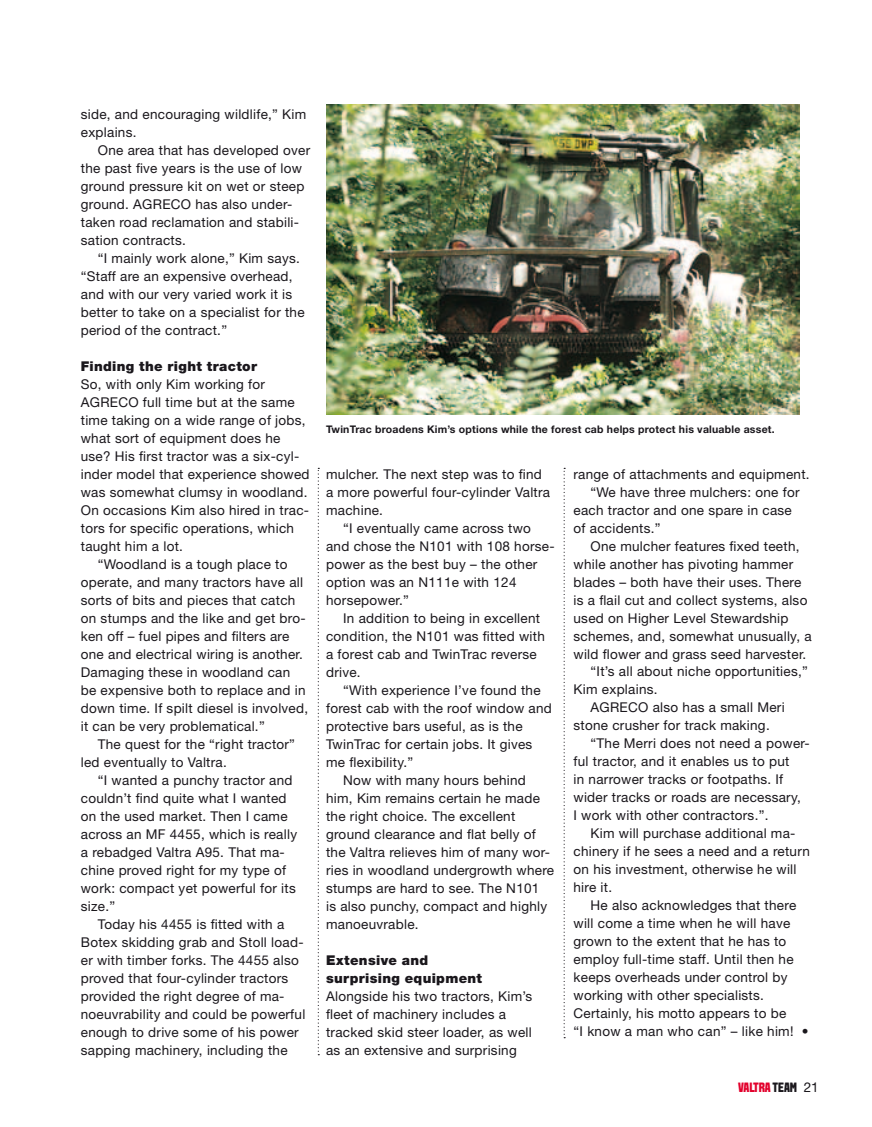
<style>
.page{position:relative;width:872px;height:1127px;background:#fff}
.page>*{position:absolute;margin:0;border:0;box-sizing:border-box;transform-origin:0 0}
.t1{font:13.5px/18px "Helvetica Neue LT Std";letter-spacing:.02em;color:#1a171c}
.t2{font:900 13.5px/18px "Helvetica Neue LT Std";letter-spacing:.025em;color:#1a171c}
.t3{font:800 13.5px "VALTRA Aveny T";letter-spacing:-.02em;color:#e2002c}
.t4{font:700 10.5px "Helvetica Neue LT Std";letter-spacing:.02em;color:#1a171c}
.s1{color:#1a171c}
.s2{font-family:"Helvetica Neue LT Std";font-weight:400;color:#1a171c}
</style>
<div class="page">
<svg style="left:318px;top:468px;width:1px;height:587px"></svg>
<svg style="left:563px;top:468px;width:2px;height:570px"></svg>
<img style="left:326px;top:104px;width:473px;height:311px">
<p class="t1" style="left:81px;top:105px;width:227px">side, and encouraging wildlife,” Kim explains.</p>
<p class="t1" style="left:81px;top:141px;width:231px;text-indent:17px">One area that has developed over the past five years is the use of low ground pressure kit on wet or steep ground. AGRECO has also under&shy;taken road reclamation and stabili&shy;sation contracts.</p>
<p class="t1" style="left:81px;top:249px;width:225px;text-indent:17px">“I mainly work alone,” Kim says. “Staff are an expensive overhead, and with our very varied work it is better to take on a specialist for the period of the contract.”</p>
<p class="t2" style="left:81px;top:357px;width:178px">Finding the right tractor</p>
<p class="t1" style="left:81px;top:375px;width:186px">So, with only Kim working for</p>
<p class="t1" style="left:81px;top:393px;width:215px">AGRECO full time but at the same</p>
<p class="t1" style="left:81px;top:411px;width:226px">time taking on a wide range of jobs,</p>
<p class="t1" style="left:81px;top:429px;width:201px">what sort of equipment does he</p>
<p class="t1" style="left:81px;top:447px;width:220px">use? His first tractor was a six-cyl-</p>
<p class="t1" style="left:81px;top:465px;width:230px">inder model that experience showed</p>
<p class="t1" style="left:81px;top:483px;width:228px">was somewhat clumsy in woodland.</p>
<p class="t1" style="left:81px;top:501px;width:230px">On occasions Kim also hired in trac-</p>
<p class="t1" style="left:81px;top:519px;width:215px">tors for specific operations, which</p>
<p class="t1" style="left:81px;top:537px;width:104px">taught him a lot.</p>
<p class="t1" style="left:98px;top:555px;width:191px">“Woodland is a tough place to</p>
<p class="t1" style="left:81px;top:573px;width:224px">operate, and many tractors have all</p>
<p class="t1" style="left:81px;top:591px;width:216px">sorts of bits and pieces that catch</p>
<p class="t1" style="left:81px;top:609px;width:226px">on stumps and the like and get bro-</p>
<p class="t1" style="left:81px;top:627px;width:210px">ken off – fuel pipes and filters are</p>
<p class="t1" style="left:81px;top:645px;width:223px">one and electrical wiring is another.</p>
<p class="t1" style="left:81px;top:663px;width:211px">Damaging these in woodland can</p>
<p class="t1" style="left:81px;top:681px;width:226px">be expensive both to replace and in</p>
<p class="t1" style="left:81px;top:699px;width:229px">down time. If spilt diesel is involved,</p>
<p class="t1" style="left:81px;top:717px;width:185px">it can be very problematical.”</p>
<p class="t1" style="left:98px;top:735px;width:199px">The quest for the “right tractor”</p>
<p class="t1" style="left:81px;top:753px;width:148px">led eventually to Valtra.</p>
<p class="t1" style="left:98px;top:771px;width:196px">“I wanted a punchy tractor and</p>
<p class="t1" style="left:81px;top:789px;width:207px">couldn’t find quite what I wanted</p>
<p class="t1" style="left:81px;top:807px;width:208px">on the used market. Then I came</p>
<p class="t1" style="left:81px;top:825px;width:218px">across an MF 4455, which is really</p>
<p class="t1" style="left:81px;top:843px;width:205px">a rebadged Valtra A95. That ma-</p>
<p class="t1" style="left:81px;top:861px;width:207px">chine proved right for my type of</p>
<p class="t1" style="left:81px;top:879px;width:216px">work: compact yet powerful for its</p>
<p class="t1" style="left:81px;top:897px;width:36px">size.”</p>
<p class="t1" style="left:98px;top:915px;width:188px">Today his 4455 is fitted with a</p>
<p class="t1" style="left:81px;top:933px;width:224px">Botex skidding grab and Stoll load-</p>
<p class="t1" style="left:81px;top:951px;width:219px">er with timber forks. The 4455 also</p>
<p class="t1" style="left:81px;top:969px;width:209px">proved that four-cylinder tractors</p>
<p class="t1" style="left:81px;top:987px;width:205px">provided the right degree of ma-</p>
<p class="t1" style="left:81px;top:1005px;width:226px">noeuvrability and could be powerful</p>
<p class="t1" style="left:81px;top:1023px;width:219px">enough to drive some of his power</p>
<p class="t1" style="left:81px;top:1041px;width:208px">sapping machinery, including the</p>
<p class="t4" style="left:326px;top:422px;width:450px">TwinTrac broadens Kim’s options while the forest cab helps protect his valuable asset.</p>
<p class="t1" style="left:326px;top:465px;width:225px">mulcher. The next step was to find a more powerful four-cylinder Valtra machine.</p>
<p class="t1" style="left:326px;top:519px;width:230px;text-indent:17px">“I eventually came across two and chose the N101 with 108 horse&shy;power as the best buy – the other option was an N111e with 124 horsepower.”</p>
<p class="t1" style="left:326px;top:609px;width:220px;text-indent:17px">I n addition to being in excellent condition, the N101 was fitted with a forest cab and TwinTrac reverse drive.</p>
<p class="t1" style="left:343px;top:681px;width:199px">“With experience I ’ve found the</p>
<p class="t1" style="left:326px;top:699px;width:227px">forest cab with the roof window and</p>
<p class="t1" style="left:326px;top:717px;width:198px">protective bars useful, as is the</p>
<p class="t1" style="left:326px;top:734px;width:208px">TwinTrac for certain jobs. It gives</p>
<p class="t1" style="left:326px;top:752px;width:89px">me flexibility.”</p>
<p class="t1" style="left:343px;top:770px;width:184px">Now with many hours behind</p>
<p class="t1" style="left:326px;top:788px;width:215px">him, Kim remains certain he made</p>
<p class="t1" style="left:326px;top:806px;width:191px">the right choice. The excellent</p>
<p class="t1" style="left:326px;top:824px;width:211px">ground clearance and flat belly of</p>
<p class="t1" style="left:326px;top:842px;width:225px">the Valtra relieves him of many wor-</p>
<p class="t1" style="left:326px;top:860px;width:230px">ries in woodland undergrowth where</p>
<p class="t1" style="left:326px;top:878px;width:215px">stumps are hard to see. The N101</p>
<p class="t1" style="left:326px;top:896px;width:222px">is also punchy, compact and highly</p>
<p class="t1" style="left:326px;top:914px;width:94px">manoeuvrable.</p>
<p class="t2" style="left:326px;top:951px;width:157px">Extensive and surprising equipment</p>
<p class="t1" style="left:326px;top:986px;width:208px">Alongside his two tractors, Kim’s fleet of machinery includes a tracked skid steer loader, as well as an extensive and surprising</p>
<p class="t1" style="left:573px;top:464px;width:238px">range of attachments and equipment.</p>
<p class="t1" style="left:590px;top:482px;width:210px">“We have three mulchers: one for</p>
<p class="t1" style="left:573px;top:500px;width:220px">each tractor and one spare in case</p>
<p class="t1" style="left:573px;top:518px;width:89px">of accidents.”</p>
<p class="t1" style="left:590px;top:536px;width:210px">One mulcher features fixed teeth,</p>
<p class="t1" style="left:573px;top:554px;width:221px">while another has pivoting hammer</p>
<p class="t1" style="left:573px;top:572px;width:229px">blades – both have their uses. There</p>
<p class="t1" style="left:573px;top:590px;width:235px">is a flail cut and collect systems, also</p>
<p class="t1" style="left:573px;top:608px;width:216px">used on Higher Level Stewardship</p>
<p class="t1" style="left:573px;top:626px;width:240px">schemes, and, somewhat unusually, a</p>
<p class="t1" style="left:573px;top:644px;width:234px">wild flower and grass seed harvester.</p>
<p class="t1" style="left:590px;top:662px;width:219px">“It’s all about niche opportunities,”</p>
<p class="t1" style="left:573px;top:680px;width:86px">Kim explains.</p>
<p class="t1" style="left:590px;top:698px;width:196px">AGRECO also has a small Meri</p>
<p class="t1" style="left:573px;top:716px;width:198px">stone crusher for track making.</p>
<p class="t1" style="left:590px;top:734px;width:221px">“The Merri does not need a power-</p>
<p class="t1" style="left:573px;top:752px;width:217px">ful tractor, and it enables us to put</p>
<p class="t1" style="left:573px;top:770px;width:211px">in narrower tracks or footpaths. If</p>
<p class="t1" style="left:573px;top:788px;width:229px">wider tracks or roads are necessary,</p>
<p class="t1" style="left:573px;top:806px;width:196px">I work with other contractors.”.</p>
<p class="t1" style="left:590px;top:824px;width:206px">Kim will purchase additional ma-</p>
<p class="t1" style="left:573px;top:842px;width:238px">chinery if he sees a need and a return</p>
<p class="t1" style="left:573px;top:860px;width:224px">on his investment, otherwise he will</p>
<p class="t1" style="left:573px;top:878px;width:40px">hire it.</p>
<p class="t1" style="left:590px;top:896px;width:207px">He also acknowledges that there</p>
<p class="t1" style="left:573px;top:914px;width:218px">will come a time when he will have</p>
<p class="t1" style="left:573px;top:932px;width:214px">grown to the extent that he has to</p>
<p class="t1" style="left:573px;top:950px;width:222px">employ full-time staff. Until then he</p>
<p class="t1" style="left:573px;top:968px;width:215px">keeps overheads under control by</p>
<p class="t1" style="left:573px;top:986px;width:192px">working with other specialists.</p>
<p class="t1" style="left:573px;top:1004px;width:214px">Certainly, his motto appears to be</p>
<p class="t1" style="left:573px;top:1022px;width:237px">“I know a man who can” – like him! •</p>
<p class="t3" style="left:738px;top:1080px;width:82px">VALTRA <span class="s1">TEAM</span> <span class="s2">21</span></p>
</div>
